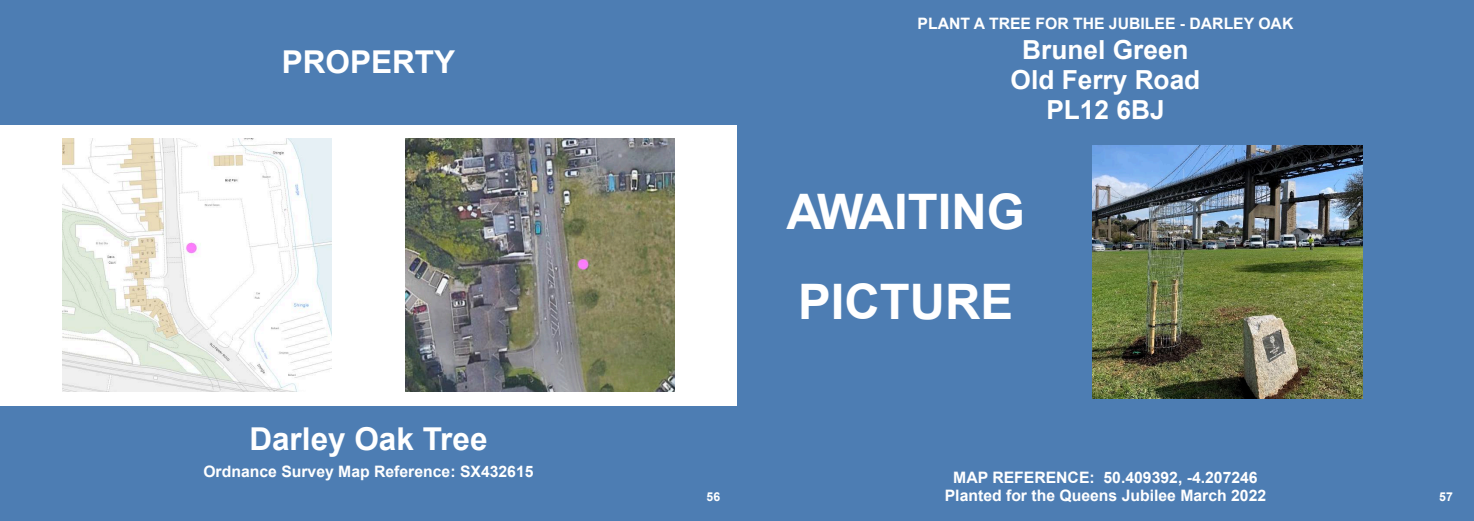
<style>
.page{position:relative;width:1474px;height:521px;background:#fff}
.page>*{position:absolute;margin:0;border:0;box-sizing:border-box;transform-origin:0 0}
.t1{font:700 49px/90.2px "Arial";color:#fff}
.t2{font:700 31.5px "Arial";color:#fff}
.t3{font:700 26.25px/29.8px "Arial";color:#fff;text-align:center}
.t4{font:700 15.75px/18px "Arial";color:#fff;text-align:center}
.t5{font:700 12.25px "Arial";color:#fff}
</style>
<div class="page">
<div style="left:0;top:0;width:737px;height:124px;background:#4d7db3"></div>
<div style="left:0;top:407px;width:737px;height:114px;background:#4d7db3"></div>
<img style="left:405px;top:139px;width:270px;height:252px">
<img style="left:62px;top:139px;width:270px;height:252px">
<div style="left:737px;top:0;width:736px;height:521px;background:#4d7db3"></div>
<img style="left:1092px;top:146px;width:270px;height:252px">
<h2 class="t2" style="left:282px;top:51px;width:175px">PROPERTY</h2>
<h2 class="t2" style="left:249px;top:427px;width:240px">Darley Oak Tree</h2>
<p class="t4" style="left:203px;top:463px;width:332px">Ordnance Survey Map Reference: SX432615</p>
<p class="t5" style="left:706px;top:492px;width:15px">56</p>
<p class="t4" style="left:917px;top:16px;width:377px">PLANT A TREE FOR THE JUBILEE - DARLEY OAK</p>
<h3 class="t3" style="left:1010px;top:37px;width:191px">Brunel Green<br>Old Ferry Road<br>PL12 6BJ</h3>
<h1 class="t1" style="left:786px;top:171px;width:240px">AWAITING<br>PICTURE</h1>
<p class="t4" style="left:944px;top:470px;width:323px">MAP REFERENCE: 50.409392, -4.207246<br>Planted for the Queens Jubilee March 2022</p>
<p class="t5" style="left:1439px;top:492px;width:15px">57</p>
</div>
